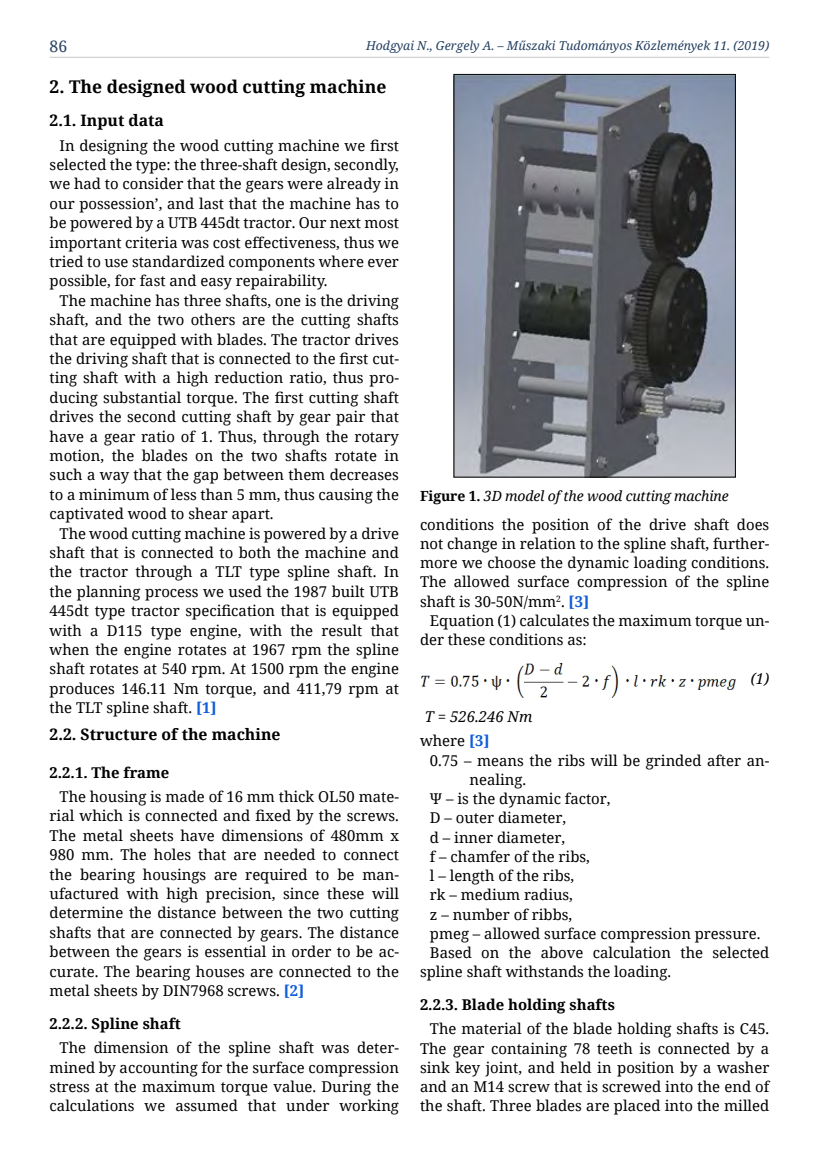
<style>
.page{position:relative;width:819px;height:1161px;background:#fff}
.page>*{position:absolute;margin:0;border:0;box-sizing:border-box;transform-origin:0 0}
.t1{font:700 17.5px "Noto Serif";color:#000}
.t2{font:700 15.75px "Noto Serif";color:#000}
.t3{font:15.75px "Noto Serif";color:#244061}
.t4{font:14.88px/19.4px "Noto Serif";color:#000;text-align:justify}
.t5{font:700 14.88px "Noto Serif";color:#000}
.t6{font:italic 14.88px/24.2px "Noto Serif";color:#000}
.t7{font:italic 14px "Noto Serif";letter-spacing:-.01em;color:#000}
.t8{font:italic 12.25px "Noto Serif";color:#244061}
.s1{font-weight:700;color:#0f5dd8}
.s2{font-weight:700;font-style:normal}
.s3{font-style:normal}
.s4{font-weight:700;font-style:normal;color:#0f5dd8}
</style>
<div class="page">
<hr style="left:50px;top:57px;width:719px;height:1px;background:#c6c6c6">
<img style="left:420px;top:662px;width:315px;height:35px">
<img style="left:455px;top:76px;width:278px;height:399px">
<p class="t3" style="left:50px;top:35px;width:19px">86</p>
<p class="t8" style="left:366px;top:37px;width:404px">Hodgyai N., Gergely A. – Műszaki Tudományos Közlemények 11. (2019)</p>
<p class="t1" style="left:50px;top:74px;width:338px">2. The designed wood cutting machine</p>
<p class="t2" style="left:50px;top:109px;width:116px">2.1. Input data</p>
<p class="t4" style="left:50px;top:135px;width:351px;text-indent:10px">In designing the wood cutting machine we first selected the type: the three-shaft design, secondly, we had to consider that the gears were already in our possession’, and last that the machine has to be powered by a UTB 445dt tractor. Our next most important criteria was cost effectiveness, thus we tried to use standardized components where ever possible, for fast and easy repairability.</p>
<p class="t4" style="left:50px;top:290px;width:351px;text-indent:10px">The machine has three shafts, one is the driving shaft, and the two others are the cutting shafts that are equipped with blades. The tractor drives the driving shaft that is connected to the first cut&shy;ting shaft with a high reduction ratio, thus pro&shy;ducing substantial torque. The first cutting shaft drives the second cutting shaft by gear pair that have a gear ratio of 1. Thus, through the rotary motion, the blades on the two shafts rotate in such a way that the gap between them decreases to a minimum of less than 5 mm, thus causing the captivated wood to shear apart.</p>
<p class="t4" style="left:50px;top:523px;width:351px;text-indent:10px">The wood cutting machine is powered by a drive shaft that is connected to both the machine and the tractor through a TLT type spline shaft. In the planning process we used the 1987 built UTB 445dt type tractor specification that is equipped with a D115 type engine, with the result that when the engine rotates at 1967 rpm the spline shaft rotates at 540 rpm. At 1500 rpm the engine produces 146.11 Nm torque, and 411,79 rpm at the TLT spline shaft. <span class="s1">[1]</span></p>
<p class="t2" style="left:50px;top:723px;width:232px">2.2. Structure of the machine</p>
<p class="t5" style="left:50px;top:762px;width:121px">2.2.1. The frame</p>
<p class="t4" style="left:50px;top:786px;width:351px;text-indent:10px">The housing is made of 16 mm thick OL50 mate&shy;rial which is connected and fixed by the screws.<br>The metal sheets have dimensions of 480mm x 980 mm. The holes that are needed to connect the bearing housings are required to be man&shy;ufactured with high precision, since these will determine the distance between the two cutting shafts that are connected by gears. The distance between the gears is essential in order to be ac&shy;curate. The bearing houses are connected to the metal sheets by DIN7968 screws. <span class="s1">[2]</span></p>
<p class="t5" style="left:50px;top:1013px;width:133px">2.2.2. Spline shaft</p>
<p class="t4" style="left:50px;top:1037px;width:351px;text-indent:10px">The dimension of the spline shaft was deter&shy;mined by accounting for the surface compression stress at the maximum torque value. During the calculations we assumed that under working</p>
<p class="t7" style="left:420px;top:486px;width:310px"><span class="s2">Figure 1.</span> 3D model of the wood cutting machine</p>
<p class="t4" style="left:420px;top:514px;width:351px">conditions the position of the drive shaft does not change in relation to the spline shaft, further&shy;more we choose the dynamic loading conditions.<br>The allowed surface compression of the spline shaft is 30-50N/mm<sup>2</sup>. <span class="s1">[3]</span></p>
<p class="t4" style="left:420px;top:610px;width:351px;text-indent:10px">Equation (1) calculates the maximum torque un&shy;der these conditions as:</p>
<p class="t6" style="left:750px;top:666px;width:20px">(1)</p>
<p class="t6" style="left:420px;top:704px;width:114px;text-indent:5px">T = 526.246 Nm <span class="s3">where</span> <span class="s4">[3]</span></p>
<p class="t4" style="left:430px;top:750px;width:341px">0.75 – means the ribs will be grinded after an-</p>
<p class="t4" style="left:469px;top:769px;width:58px">nealing.</p>
<p class="t4" style="left:430px;top:788px;width:182px">Ψ – is the dynamic factor,</p>
<p class="t4" style="left:430px;top:808px;width:138px">D – outer diameter,</p>
<p class="t4" style="left:430px;top:827px;width:137px">d – inner diameter,</p>
<p class="t4" style="left:430px;top:846px;width:161px">f – chamfer of the ribs,</p>
<p class="t4" style="left:430px;top:865px;width:146px">l – length of the ribs,</p>
<p class="t4" style="left:430px;top:885px;width:144px">rk – medium radius,</p>
<p class="t4" style="left:430px;top:904px;width:144px">z – number of ribbs,</p>
<p class="t4" style="left:430px;top:923px;width:332px">pmeg – allowed surface compression pressure.</p>
<p class="t4" style="left:430px;top:942px;width:341px">Based on the above calculation the selected</p>
<p class="t4" style="left:420px;top:962px;width:252px">spline shaft withstands the loading.</p>
<p class="t5" style="left:420px;top:994px;width:196px">2.2.3. Blade holding shafts</p>
<p class="t4" style="left:420px;top:1019px;width:351px;text-indent:10px">The material of the blade holding shafts is C45.<br>The gear containing 78 teeth is connected by a sink key joint, and held in position by a washer and an M14 screw that is screwed into the end of the shaft. Three blades are placed into the milled</p>
</div>
